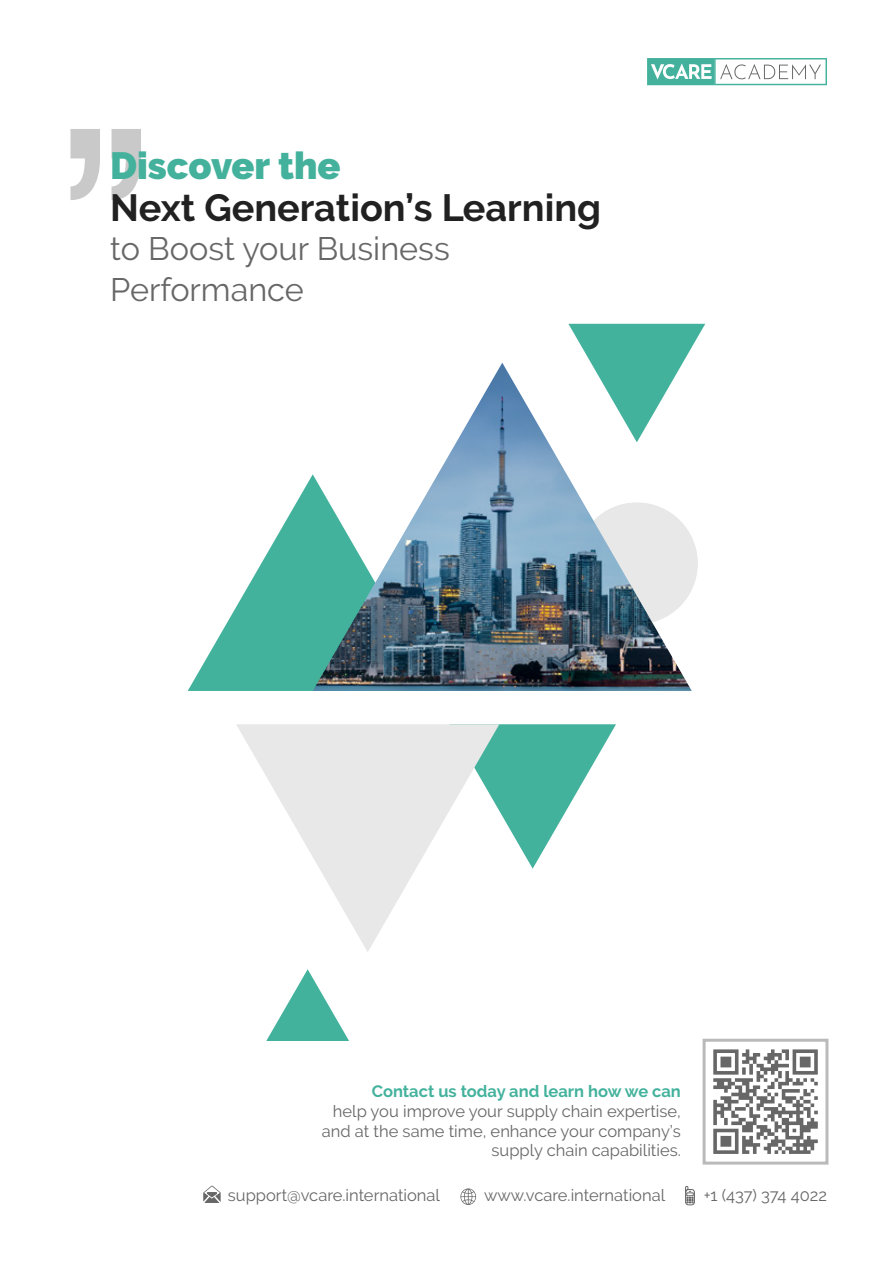
<style>
.page{position:relative;width:893px;height:1263px;background:#fff}
.page>*{position:absolute;margin:0;border:0;box-sizing:border-box;transform-origin:0 0}
.t1{font:700 37.8px "Raleway";color:#212121}
.t2{font:900 37.8px "Raleway";color:#43b19c}
.t3{font:32.4px/40.5px "Raleway";color:#676767}
.t4{font:16.5px/19.8px "Raleway";color:#676767;text-align:right}
.t5{font:700 16.5px "Raleway";color:#43b29d}
</style>
<div class="page">
<svg style="left:188px;top:474px;width:125px;height:217px"></svg>
<svg style="left:568px;top:324px;width:137px;height:39px"></svg>
<svg style="left:266px;top:969px;width:83px;height:72px"></svg>
<svg style="left:499px;top:724px;width:117px;height:145px"></svg>
<img style="left:313px;top:363px;width:379px;height:328px">
<svg style="left:236px;top:724px;width:263px;height:228px;fill:#e8e8e8"></svg>
<svg style="left:203px;top:1185px;width:18px;height:18px"></svg>
<svg style="left:460px;top:1188px;width:16px;height:17px"></svg>
<svg style="left:685px;top:1186px;width:10px;height:19px"></svg>
<div style="left:703px;top:1039px;width:125px;height:125px;border:3px solid #bababa"></div>
<svg style="left:713px;top:1049px;width:105px;height:105px"></svg>
<svg style="left:70px;top:129px;width:71px;height:71px"></svg>
<svg style="left:647px;top:58px;width:180px;height:27px"></svg>
<h1 class="t2" style="left:110px;top:144px;width:232px">Discover the</h1>
<h1 class="t1" style="left:110px;top:186px;width:492px">Next Generation’s Learning</h1>
<h2 class="t3" style="left:110px;top:228px;width:341px">to Boost your Business<br>Performance</h2>
<p class="t5" style="left:372px;top:1082px;width:311px">Contact us today and learn how we can</p>
<p class="t4" style="left:322px;top:1101px;width:361px">help you improve your supply chain expertise, and at the same time, enhance your company’s supply chain capabilities.</p>
<p class="t4" style="left:228px;top:1185px;width:214px">support@vcare.international</p>
<p class="t4" style="left:484px;top:1185px;width:183px">www.vcare.international</p>
<p class="t4" style="left:704px;top:1185px;width:125px">+1 (437) 374 4022</p>
</div>
